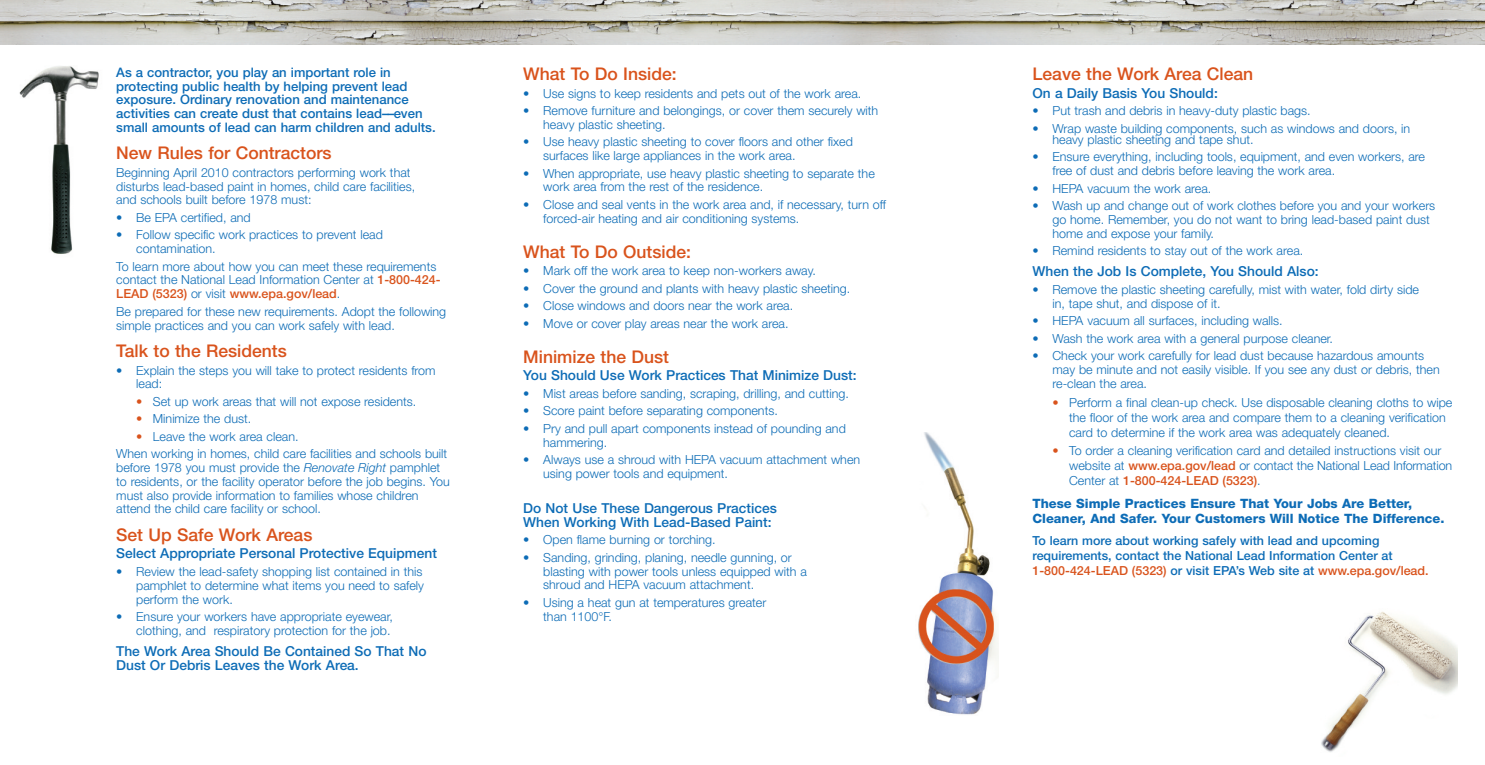
<style>
.page{position:relative;width:1485px;height:765px;background:#fff}
.page>*{position:absolute;margin:0;border:0;box-sizing:border-box;transform-origin:0 0}
.t1{font:500 17.5px "Helvetica Neue";color:#d9531c}
.t2{font:500 13.75px/13.8px "Helvetica Neue";color:#0d6cb6}
.t3{font:500 13.12px/13.8px "Helvetica Neue";color:#0d6cb6}
.t4{font:800 12.88px/15px "Helvetica Neue";color:#0d6cb6}
.t5{font:300 12.5px/13.8px "Helvetica Neue";color:#0d6cb6}
.t6{font:500 12.5px/15px "Helvetica Neue";color:#0d6cb6}
.s1{font-weight:500}
.s2{font-weight:500;color:#d9531c}
.s3{font-style:italic}
.s4{color:#d9531c}
</style>
<div class="page">
<img style="left:0;top:0;width:1485px;height:45px">
<img style="left:19px;top:66px;width:80px;height:188px">
<img style="left:918px;top:433px;width:81px;height:282px">
<img style="left:1321px;top:611px;width:137px;height:141px">
<p class="t3" style="left:116px;top:67px;width:276px">As a contractor, you play an important role in</p>
<p class="t1" style="left:523px;top:67px;width:155px">What To Do Inside:</p>
<p class="t1" style="left:1033px;top:67px;width:222px">Leave the Work Area Clean</p>
<p class="t3" style="left:116px;top:80px;width:321px">protecting public health by helping prevent lead exposure. Ordinary renovation and maintenance activities can create dust that contains lead––even small amounts of lead can harm children and adults.</p>
<h3 class="t1" style="left:116px;top:147px;width:217px">New Rules for Contractors</h3>
<p class="t5" style="left:116px;top:167px;width:301px">Beginning April 2010 contractors performing work that disturbs lead-based paint in homes, child care facilities, and schools built before 1978 must:</p>
<p class="t5" style="left:116px;top:212px;width:136px"><span class="s1">•</span> Be EPA certified, and</p>
<p class="t5" style="left:116px;top:229px;width:268px"><span class="s1">•</span> Follow specific work practices to prevent lead</p>
<p class="t5" style="left:116px;top:241px;width:322px;line-height:17.5px;text-indent:20px">contamination.<br>To learn more about how you can meet these requirements</p>
<p class="t5" style="left:116px;top:274px;width:326px">contact the National Lead Information Center at <span class="s2">1-800-424-<br>LEAD (5323)</span> or visit <span class="s2">www.epa.gov/lead</span>.</p>
<p class="t5" style="left:116px;top:306px;width:332px">Be prepared for these new requirements. Adopt the following simple practices and you can work safely with lead.</p>
<h3 class="t1" style="left:116px;top:345px;width:172px">Talk to the Residents</h3>
<p class="t5" style="left:136px;top:364px;width:301px;text-indent:-20px"><span class="s1">•</span> Explain the steps you will take to protect residents from lead:</p>
<p class="t5" style="left:136px;top:396px;width:282px"><span class="s2">•</span> Set up work areas that will not expose residents.</p>
<p class="t5" style="left:136px;top:413px;width:117px"><span class="s2">•</span> Minimize the dust.</p>
<p class="t5" style="left:116px;top:429px;width:332px;line-height:17.5px;text-indent:20px"><span class="s2">•</span> Leave the work area clean.<br>When working in homes, child care facilities and schools built</p>
<p class="t5" style="left:116px;top:462px;width:335px">before 1978 you must provide the <span class="s3">Renovate Right</span> pamphlet to residents, or the facility operator before the job begins. You</p>
<p class="t5" style="left:116px;top:490px;width:304px">must also provide information to families whose children attend the child care facility or school.</p>
<h3 class="t1" style="left:116px;top:528px;width:198px">Set Up Safe Work Areas</h3>
<p class="t2" style="left:116px;top:548px;width:322px">Select Appropriate Personal Protective Equipment</p>
<p class="t5" style="left:136px;top:566px;width:289px;text-indent:-20px"><span class="s1">•</span> Review the lead-safety shopping list contained in this pamphlet to determine what items you need to safely perform the work.</p>
<p class="t5" style="left:116px;top:611px;width:278px;text-align:right"><span class="s1">•</span> Ensure your workers have appropriate eyewear, clothing, and respiratory protection for the job.</p>
<p class="t2" style="left:116px;top:646px;width:312px">The Work Area Should Be Contained So That No<br>Dust Or Debris Leaves the Work Area.</p>
<p class="t2" style="left:1032px;top:87px;width:187px">On a Daily Basis You Should:</p>
<p class="t5" style="left:1032px;top:105px;width:280px"><span class="s1">•</span> Put trash and debris in heavy-duty plastic bags.</p>
<p class="t5" style="left:1052px;top:124px;width:359px;line-height:11.4px;text-indent:-20px"><span class="s1">•</span> Wrap waste building components, such as windows and doors, in heavy plastic sheeting and tape shut.</p>
<p class="t5" style="left:1052px;top:151px;width:374px;text-indent:-20px"><span class="s1">•</span> Ensure everything, including tools, equipment, and even workers, are free of dust and debris before leaving the work area.</p>
<p class="t5" style="left:1032px;top:183px;width:180px"><span class="s1">•</span> HEPA vacuum the work area.</p>
<p class="t5" style="left:1052px;top:200px;width:384px;text-indent:-20px"><span class="s1">•</span> Wash up and change out of work clothes before you and your workers go home. Remember, you do not want to bring lead-based paint dust home and expose your family.</p>
<p class="t5" style="left:1032px;top:245px;width:272px"><span class="s1">•</span> Remind residents to stay out of the work area.</p>
<p class="t2" style="left:1032px;top:266px;width:288px">When the Job Is Complete, You Should Also:</p>
<p class="t5" style="left:1052px;top:284px;width:368px;text-indent:-20px"><span class="s1">•</span> Remove the plastic sheeting carefully, mist with water, fold dirty side in, tape shut, and dispose of it.</p>
<p class="t5" style="left:1032px;top:315px;width:252px"><span class="s1">•</span> HEPA vacuum all surfaces, including walls.</p>
<p class="t5" style="left:1032px;top:333px;width:302px"><span class="s1">•</span> Wash the work area with a general purpose cleaner.</p>
<p class="t5" style="left:1052px;top:350px;width:389px;text-indent:-20px"><span class="s1">•</span> Check your work carefully for lead dust because hazardous amounts may be minute and not easily visible. If you see any dust or debris, then re-clean the area.</p>
<p class="t5" style="left:1069px;top:396px;width:385px;line-height:15px;text-indent:-17px"><span class="s2">•</span> Perform a final clean-up check. Use disposable cleaning cloths to wipe the floor of the work area and compare them to a cleaning verification card to determine if the work area was adequately cleaned.</p>
<p class="t5" style="left:1069px;top:445px;width:385px;line-height:15px;text-indent:-17px"><span class="s2">•</span> To order a cleaning verification card and detailed instructions visit our website at <span class="s2">www.epa.gov/lead</span> or contact the National Lead Information<br>Center at <span class="s2">1-800-424-LEAD (5323)</span>.</p>
<p class="t4" style="left:1032px;top:497px;width:414px">These Simple Practices Ensure That Your Jobs Are Better,<br>Cleaner, And Safer. Your Customers Will Notice The Difference.</p>
<p class="t6" style="left:1032px;top:535px;width:398px">To learn more about working safely with lead and upcoming requirements, contact the National Lead Information Center at<br><span class="s4">1-800-424-LEAD (5323)</span> or visit EPA’s Web site at <span class="s4">www.epa.gov/lead.</span></p>
<p class="t5" style="left:523px;top:87px;width:340px"><span class="s1">•</span> Use signs to keep residents and pets out of the work area.</p>
<p class="t5" style="left:543px;top:105px;width:337px;text-indent:-20px"><span class="s1">•</span> Remove furniture and belongings, or cover them securely with heavy plastic sheeting.</p>
<p class="t5" style="left:543px;top:136px;width:311px;text-indent:-20px"><span class="s1">•</span> Use heavy plastic sheeting to cover floors and other fixed surfaces like large appliances in the work area.</p>
<p class="t5" style="left:543px;top:167px;width:333px;text-indent:-20px"><span class="s1">•</span> When appropriate, use heavy plastic sheeting to separate the work area from the rest of the residence.</p>
<p class="t5" style="left:543px;top:199px;width:344px;text-indent:-20px"><span class="s1">•</span> Close and seal vents in the work area and, if necessary, turn off forced-air heating and air conditioning systems.</p>
<h3 class="t1" style="left:523px;top:245px;width:169px">What To Do Outside:</h3>
<p class="t5" style="left:523px;top:265px;width:294px"><span class="s1">•</span> Mark off the work area to keep non-workers away.</p>
<p class="t5" style="left:523px;top:283px;width:329px"><span class="s1">•</span> Cover the ground and plants with heavy plastic sheeting.</p>
<p class="t5" style="left:523px;top:300px;width:271px"><span class="s1">•</span> Close windows and doors near the work area.</p>
<p class="t5" style="left:523px;top:318px;width:267px"><span class="s1">•</span> Move or cover play areas near the work area.</p>
<h3 class="t1" style="left:523px;top:350px;width:147px">Minimize the Dust</h3>
<p class="t2" style="left:523px;top:370px;width:335px">You Should Use Work Practices That Minimize Dust:</p>
<p class="t5" style="left:523px;top:388px;width:327px"><span class="s1">•</span> Mist areas before sanding, scraping, drilling, and cutting.</p>
<p class="t5" style="left:523px;top:405px;width:256px"><span class="s1">•</span> Score paint before separating components.</p>
<p class="t5" style="left:543px;top:423px;width:304px;text-indent:-20px"><span class="s1">•</span> Pry and pull apart components instead of pounding and hammering.</p>
<p class="t5" style="left:543px;top:454px;width:318px;text-indent:-20px"><span class="s1">•</span> Always use a shroud with HEPA vacuum attachment when using power tools and equipment.</p>
<p class="t2" style="left:523px;top:503px;width:255px">Do Not Use These Dangerous Practices<br>When Working With Lead-Based Paint:</p>
<p class="t5" style="left:523px;top:534px;width:194px"><span class="s1">•</span> Open flame burning or torching.</p>
<p class="t5" style="left:543px;top:552px;width:265px;text-indent:-20px"><span class="s1">•</span> Sanding, grinding, planing, needle gunning, or blasting with power tools unless equipped with a shroud and HEPA vacuum attachment.</p>
<p class="t5" style="left:543px;top:597px;width:225px;text-indent:-20px"><span class="s1">•</span> Using a heat gun at temperatures greater than 1100°F.</p>
</div>
